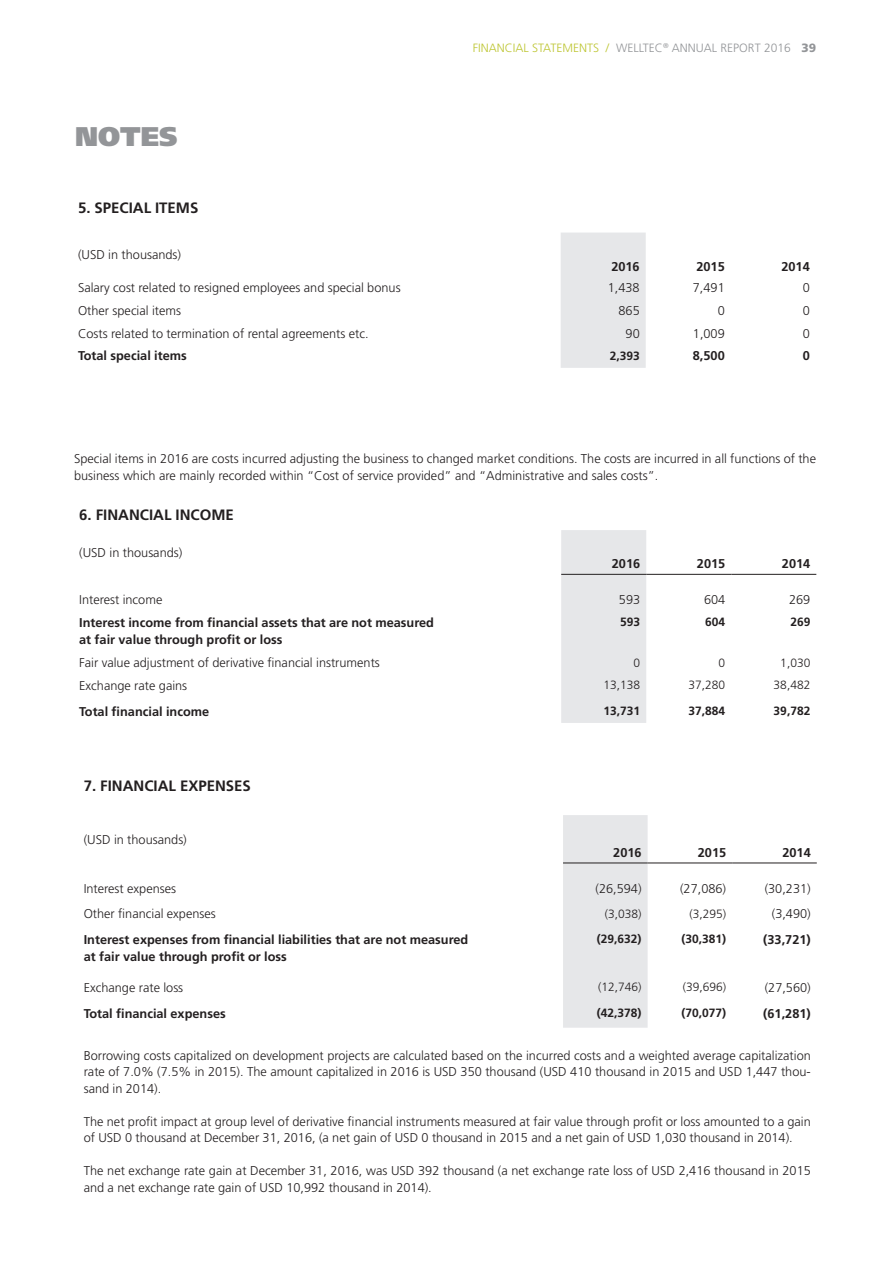
<style>
.page{position:relative;width:893px;height:1263px;background:#fff}
.page>*{position:absolute;margin:0;border:0;box-sizing:border-box;transform-origin:0 0}
.t1{font:900 27px "Frutiger LT Std";color:#939598}
.t2{font:700 15px "Frutiger LT Std";color:#231f20}
.t3{font:300 12.75px/16.5px "Frutiger LT Std";color:#231f20}
.t4{font:700 12.75px/16.5px "Frutiger LT Std";color:#231f20}
.t5{font:700 12px "Frutiger LT Std";color:#231f20}
.t6{font:300 12px "Frutiger LT Std";color:#231f20}
.t7{font:300 12px "Frutiger LT Std";color:#939598}
.t8{font:300 12px "Frutiger LT Std";color:#bdc531}
.s1{font-weight:900}
</style>
<div class="page">
<div style="left:561px;top:530px;width:85px;height:193px;background:#e6e7e9"></div>
<hr style="left:561px;top:574px;width:85px;height:1px;background:#231f20">
<hr style="left:646px;top:574px;width:85px;height:1px;background:#231f20">
<hr style="left:731px;top:574px;width:85px;height:1px;background:#231f20">
<div style="left:563px;top:815px;width:85px;height:213px;background:#e6e7e9"></div>
<hr style="left:563px;top:863px;width:85px;height:1px;background:#231f20">
<hr style="left:648px;top:863px;width:84px;height:1px;background:#231f20">
<hr style="left:732px;top:863px;width:85px;height:1px;background:#231f20">
<div style="left:561px;top:233px;width:85px;height:135px;background:#e6e7e9"></div>
<h1 class="t1" style="left:75px;top:120px;width:104px">NOTES</h1>
<p class="t2" style="left:78px;top:199px;width:122px">5. SPECIAL ITEMS</p>
<p class="t3" style="left:78px;top:247px;width:105px">(USD in thousands)</p>
<p class="t7" style="left:616px;top:41px;width:202px">WELLTEC<sup>®</sup> ANNUAL REPORT 2016 <span class="s1">39</span></p>
<p class="t8" style="left:473px;top:41px;width:138px">FINANCIAL STATEMENTS /</p>
<p class="t4" style="left:611px;top:258px;width:30px">2016</p>
<p class="t4" style="left:696px;top:258px;width:30px">2015</p>
<p class="t4" style="left:781px;top:258px;width:30px">2014</p>
<p class="t3" style="left:78px;top:280px;width:324px">Salary cost related to resigned employees and special bonus</p>
<p class="t3" style="left:608px;top:280px;width:33px">1,438</p>
<p class="t3" style="left:693px;top:280px;width:33px">7,491</p>
<p class="t3" style="left:803px;top:280px;width:9px">0</p>
<p class="t3" style="left:78px;top:302px;width:105px">Other special items</p>
<p class="t3" style="left:618px;top:302px;width:23px">865</p>
<p class="t3" style="left:718px;top:302px;width:9px">0</p>
<p class="t3" style="left:803px;top:302px;width:9px">0</p>
<p class="t3" style="left:78px;top:325px;width:292px">Costs related to termination of rental agreements etc.</p>
<p class="t3" style="left:626px;top:325px;width:16px">90</p>
<p class="t3" style="left:693px;top:325px;width:33px">1,009</p>
<p class="t3" style="left:803px;top:325px;width:9px">0</p>
<p class="t4" style="left:78px;top:347px;width:110px">Total special items</p>
<p class="t5" style="left:610px;top:348px;width:32px">2,393</p>
<p class="t4" style="left:693px;top:347px;width:33px">8,500</p>
<p class="t4" style="left:803px;top:347px;width:9px">0</p>
<p class="t3" style="left:74px;top:451px;width:743px">Special items in 2016 are costs incurred adjusting the business to changed market conditions. The costs are incurred in all functions of the business which are mainly recorded within “Cost of service provided” and “Administrative and sales costs”.</p>
<p class="t2" style="left:79px;top:506px;width:156px">6. FINANCIAL INCOME</p>
<p class="t3" style="left:79px;top:544px;width:105px">(USD in thousands)</p>
<p class="t4" style="left:612px;top:556px;width:30px">2016</p>
<p class="t4" style="left:697px;top:556px;width:30px">2015</p>
<p class="t4" style="left:782px;top:556px;width:30px">2014</p>
<p class="t3" style="left:79px;top:592px;width:85px">Interest income</p>
<p class="t3" style="left:619px;top:592px;width:23px">593</p>
<p class="t3" style="left:704px;top:592px;width:23px">604</p>
<p class="t3" style="left:789px;top:592px;width:23px">269</p>
<p class="t4" style="left:79px;top:614px;width:356px">Interest income from financial assets that are not measured at fair value through profit or loss</p>
<p class="t5" style="left:620px;top:615px;width:22px">593</p>
<p class="t5" style="left:705px;top:615px;width:22px">604</p>
<p class="t5" style="left:790px;top:615px;width:22px">269</p>
<p class="t3" style="left:79px;top:655px;width:302px">Fair value adjustment of derivative financial instruments</p>
<p class="t6" style="left:634px;top:656px;width:8px">0</p>
<p class="t6" style="left:719px;top:656px;width:8px">0</p>
<p class="t6" style="left:780px;top:656px;width:32px">1,030</p>
<p class="t3" style="left:79px;top:677px;width:110px">Exchange rate gains</p>
<p class="t6" style="left:603px;top:678px;width:38px">13,138</p>
<p class="t6" style="left:689px;top:678px;width:38px">37,280</p>
<p class="t6" style="left:774px;top:678px;width:38px">38,482</p>
<p class="t4" style="left:79px;top:703px;width:132px">Total financial income</p>
<p class="t5" style="left:603px;top:704px;width:38px">13,731</p>
<p class="t5" style="left:689px;top:704px;width:38px">37,884</p>
<p class="t5" style="left:774px;top:704px;width:38px">39,782</p>
<p class="t2" style="left:84px;top:777px;width:169px">7. FINANCIAL EXPENSES</p>
<p class="t3" style="left:84px;top:831px;width:105px">(USD in thousands)</p>
<p class="t4" style="left:613px;top:844px;width:30px">2016</p>
<p class="t4" style="left:698px;top:844px;width:30px">2015</p>
<p class="t4" style="left:782px;top:844px;width:30px">2014</p>
<p class="t3" style="left:84px;top:880px;width:94px">Interest expenses</p>
<p class="t3" style="left:595px;top:880px;width:48px">(26,594)</p>
<p class="t3" style="left:680px;top:880px;width:48px">(27,086)</p>
<p class="t3" style="left:765px;top:880px;width:48px">(30,231)</p>
<p class="t3" style="left:84px;top:906px;width:134px">Other financial expenses</p>
<p class="t6" style="left:605px;top:907px;width:38px">(3,038)</p>
<p class="t6" style="left:689px;top:907px;width:38px">(3,295)</p>
<p class="t3" style="left:772px;top:906px;width:40px">(3,490)</p>
<p class="t4" style="left:84px;top:931px;width:386px">Interest expenses from financial liabilities that are not measured at fair value through profit or loss</p>
<p class="t5" style="left:597px;top:932px;width:46px">(29,632)</p>
<p class="t5" style="left:681px;top:932px;width:46px">(30,381)</p>
<p class="t4" style="left:763px;top:931px;width:49px">(33,721)</p>
<p class="t3" style="left:84px;top:979px;width:101px">Exchange rate loss</p>
<p class="t6" style="left:598px;top:980px;width:45px">(12,746)</p>
<p class="t6" style="left:683px;top:980px;width:45px">(39,696)</p>
<p class="t3" style="left:765px;top:979px;width:48px">(27,560)</p>
<p class="t4" style="left:84px;top:1005px;width:144px">Total financial expenses</p>
<p class="t5" style="left:597px;top:1006px;width:46px">(42,378)</p>
<p class="t5" style="left:681px;top:1006px;width:46px">(70,077)</p>
<p class="t4" style="left:763px;top:1005px;width:49px">(61,281)</p>
<p class="t3" style="left:84px;top:1047px;width:729px;text-align:justify">Borrowing costs capitalized on development projects are calculated based on the incurred costs and a weighted average capitalization rate of 7.0% (7.5% in 2015). The amount capitalized in 2016 is USD 350 thousand (USD 410 thousand in 2015 and USD 1,447 thou&shy;sand in 2014).</p>
<p class="t3" style="left:84px;top:1113px;width:729px">The net profit impact at group level of derivative financial instruments measured at fair value through profit or loss amounted to a gain of USD 0 thousand at December 31, 2016, (a net gain of USD 0 thousand in 2015 and a net gain of USD 1,030 thousand in 2014).</p>
<p class="t3" style="left:84px;top:1163px;width:729px">The net exchange rate gain at December 31, 2016, was USD 392 thousand (a net exchange rate loss of USD 2,416 thousand in 2015 and a net exchange rate gain of USD 10,992 thousand in 2014).</p>
</div>
